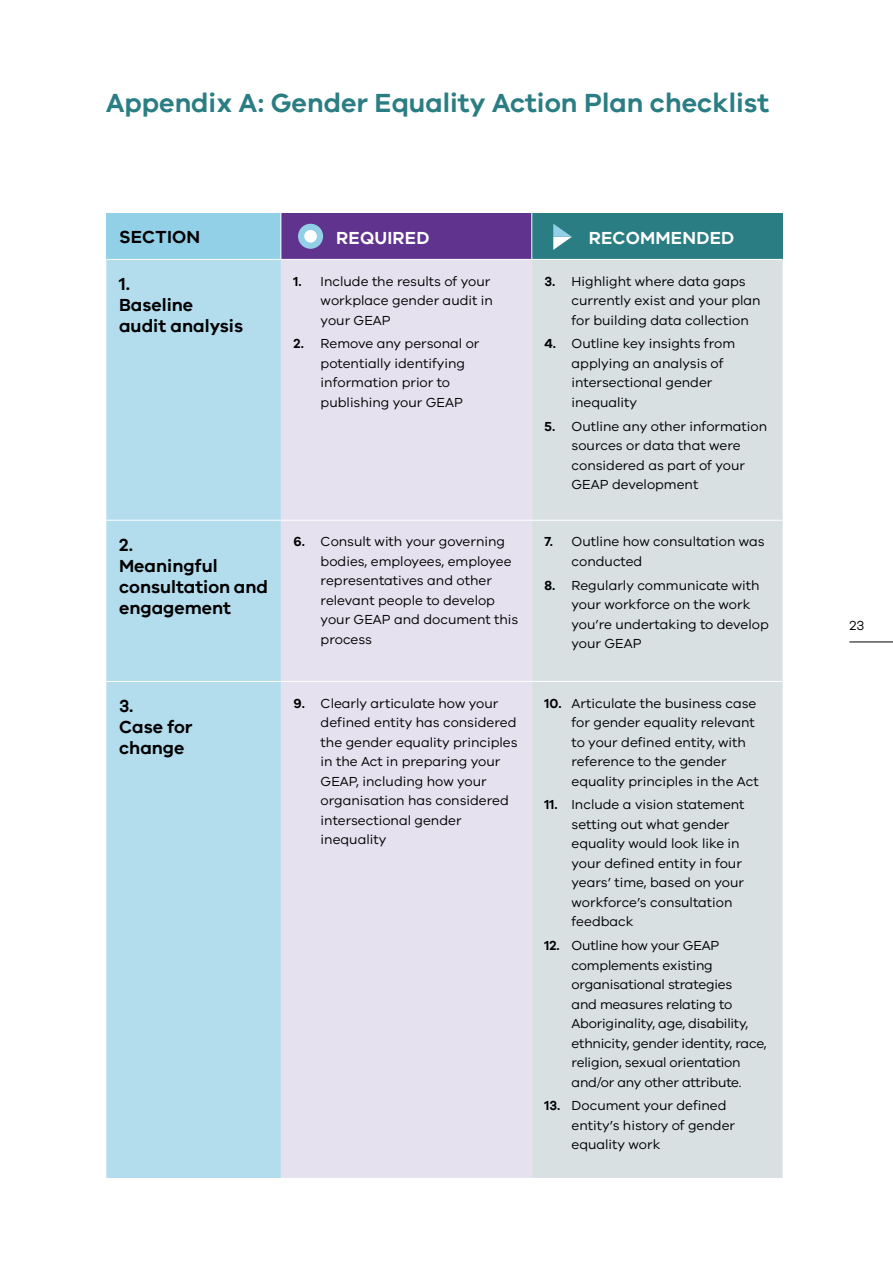
<style>
.page{position:relative;width:893px;height:1263px;background:#fff}
.page>*{position:absolute;margin:0;border:0;box-sizing:border-box;transform-origin:0 0}
.t1{font:600 27px "VIC";color:#2a7d83}
.t2{font:600 18px/21px "VIC";color:#000}
.t3{font:600 18px "VIC";letter-spacing:.01em;color:#fff}
.t4{font:13.5px/19.5px "VIC";color:#000}
.s1{font-weight:600}
</style>
<div class="page">
<div style="left:106px;top:213px;width:175px;height:46px;background:#92d0e8"></div>
<div style="left:281px;top:213px;width:251px;height:46px;background:#60338e"></div>
<div style="left:532px;top:213px;width:251px;height:46px;background:#2a7d83"></div>
<div style="left:106px;top:260px;width:175px;height:918px;background:#b3dced"></div>
<div style="left:281px;top:260px;width:251px;height:918px;background:#e6e1ef"></div>
<div style="left:532px;top:260px;width:251px;height:918px;background:#d8e0e2"></div>
<hr style="left:106px;top:520px;width:175px;height:1px;background:#fff">
<hr style="left:281px;top:520px;width:251px;height:1px;background:#fff">
<hr style="left:532px;top:520px;width:251px;height:1px;background:#fff">
<hr style="left:106px;top:681px;width:175px;height:1px;background:#fff">
<hr style="left:281px;top:681px;width:251px;height:1px;background:#fff">
<hr style="left:532px;top:681px;width:251px;height:1px;background:#fff">
<hr style="left:281px;top:213px;width:1px;height:46px;background:#fff">
<hr style="left:531px;top:213px;width:1px;height:46px;background:#fff">
<div style="left:298px;top:224px;width:25px;height:25px;background:#92d0e8;border-radius:50%"></div>
<div style="left:304px;top:230px;width:13px;height:13px;background:#fff;border-radius:50%"></div>
<svg style="left:553px;top:224px;width:19px;height:26px"></svg>
<hr style="left:849px;top:642px;width:44px;height:1px;background:#000">
<h1 class="t1" style="left:106px;top:87px;width:664px">Appendix A: Gender Equality Action Plan checklist</h1>
<h2 class="t2" style="left:119px;top:226px;width:83px">SECTION</h2>
<h2 class="t3" style="left:336px;top:227px;width:95px">REQUIRED</h2>
<h2 class="t3" style="left:589px;top:227px;width:147px">RECOMMENDED</h2>
<h2 class="t2" style="left:119px;top:273px;width:126px">1.<br>Baseline audit analysis</h2>
<p class="t4" style="left:321px;top:271px;width:174px;text-indent:-27px"><span class="s1">1.</span> Include the results of your workplace gender audit in your GEAP</p>
<p class="t4" style="left:321px;top:334px;width:160px;text-indent:-27px"><span class="s1">2.</span> Remove any personal or potentially identifying information prior to publishing your GEAP</p>
<p class="t4" style="left:572px;top:271px;width:191px;text-indent:-27px"><span class="s1">3.</span> Highlight where data gaps currently exist and your plan for building data collection</p>
<p class="t4" style="left:572px;top:334px;width:165px;text-indent:-27px"><span class="s1">4.</span> Outline key insights from applying an analysis of intersectional gender inequality</p>
<p class="t4" style="left:572px;top:416px;width:197px;text-indent:-27px"><span class="s1">5.</span> Outline any other information sources or data that were considered as part of your<br>GEAP development</p>
<h2 class="t2" style="left:119px;top:534px;width:151px">2.<br>Meaningful consultation and engagement</h2>
<p class="t4" style="left:321px;top:532px;width:199px;text-indent:-27px"><span class="s1">6.</span> Consult with your governing bodies, employees, employee representatives and other relevant people to develop your GEAP and document this process</p>
<p class="t4" style="left:572px;top:532px;width:195px;text-indent:-27px"><span class="s1">7.</span> Outline how consultation was conducted</p>
<p class="t4" style="left:572px;top:575px;width:199px;text-indent:-27px"><span class="s1">8.</span> Regularly communicate with your workforce on the work you’re undertaking to develop your GEAP</p>
<h2 class="t2" style="left:119px;top:695px;width:75px">3.<br>Case for change</h2>
<p class="t4" style="left:321px;top:693px;width:198px;text-indent:-27px"><span class="s1">9.</span> Clearly articulate how your defined entity has considered the gender equality principles in the Act in preparing your<br>GEAP, including how your organisation has considered intersectional gender inequality</p>
<p class="t4" style="left:572px;top:693px;width:189px;text-indent:-27px"><span class="s1">10.</span> Articulate the business case for gender equality relevant to your defined entity, with reference to the gender equality principles in the Act</p>
<p class="t4" style="left:572px;top:795px;width:175px;text-indent:-27px"><span class="s1">11.</span> Include a vision statement setting out what gender equality would look like in your defined entity in four years’ time, based on your workforce’s consultation feedback</p>
<p class="t4" style="left:572px;top:935px;width:197px;text-indent:-27px"><span class="s1">12.</span> Outline how your GEAP complements existing organisational strategies<br>and measures relating to<br>Aboriginality, age, disability, ethnicity, gender identity, race, religion, sexual orientation and/or any other attribute.</p>
<p class="t4" style="left:572px;top:1096px;width:165px;text-indent:-27px"><span class="s1">13.</span> Document your defined entity’s history of gender equality work</p>
<p class="t4" style="left:849px;top:615px;width:17px">23</p>
</div>
